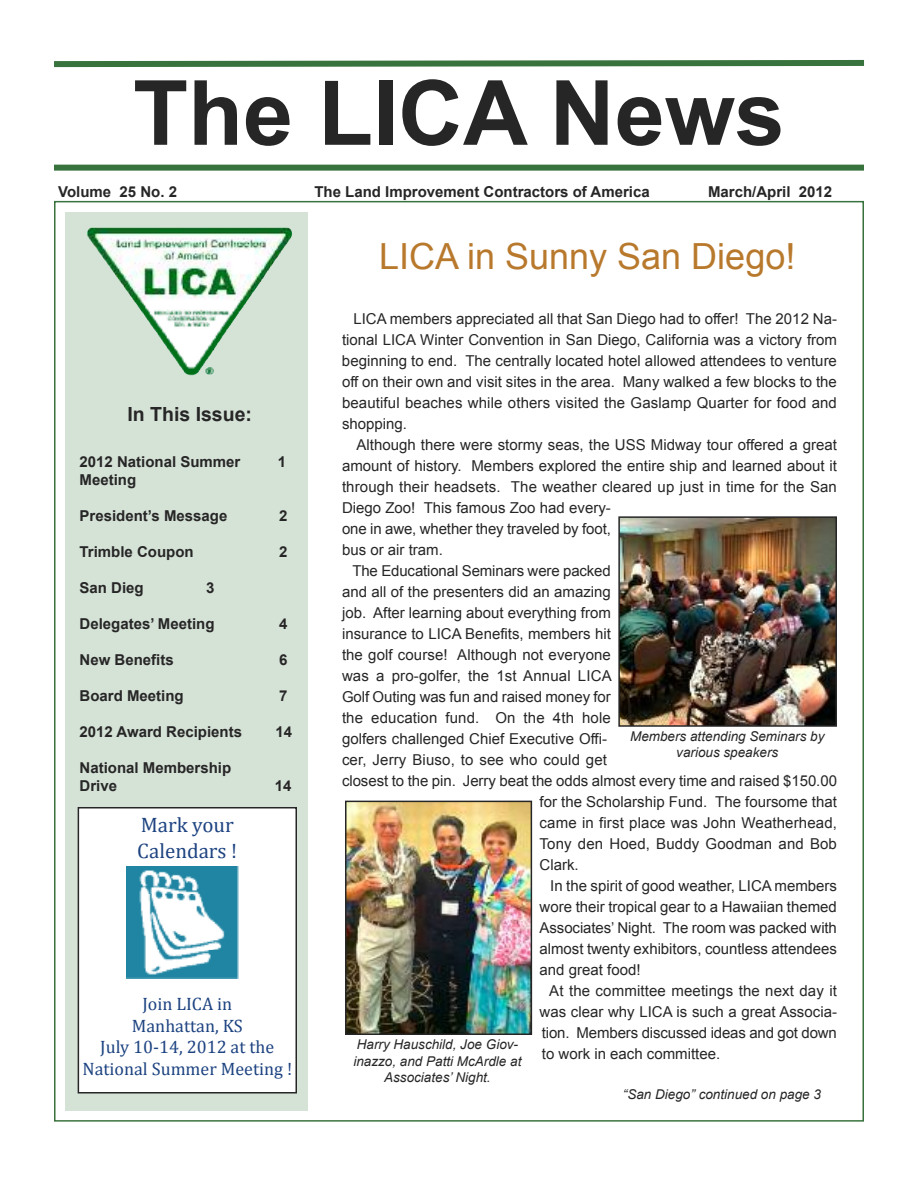
<style>
.page{position:relative;width:918px;height:1188px;background:#fff}
.page>*{position:absolute;margin:0;border:0;box-sizing:border-box;transform-origin:0 0}
.t1{font:700 90px "Arial";color:#272627}
.t2{font:36px "Arial";color:#b8792d}
.t3{font:21px/25.2px "Cambria";color:#1d4381}
.t4{font:700 19.5px "Arial";color:#272627}
.t5{font:18px/21.6px "Cambria";color:#1d4381;text-align:center}
.t6{font:15px/21px "Arial";color:#272627;text-align:justify}
.t7{font:700 15px/18px "Arial";color:#272627}
.t8{font:italic 13.5px/16.2px "Arial";color:#272627;text-align:center}
</style>
<div class="page">
<svg style="left:54px;top:60px;width:810px;height:8px"></svg>
<div style="left:54px;top:165px;width:810px;height:6px;background:#38733d"></div>
<div style="left:65px;top:213px;width:243px;height:898px;background:#d5e2d6"></div>
<img style="left:87px;top:227px;width:205px;height:75px">
<img style="left:135px;top:302px;width:112px;height:73px">
<img style="left:621px;top:519px;width:213px;height:205px">
<div style="left:618px;top:516px;width:219px;height:211px;border:2px solid #272627"></div>
<img style="left:348px;top:804px;width:181px;height:228px">
<div style="left:345px;top:801px;width:187px;height:234px;border:2px solid #272627"></div>
<div style="left:78px;top:808px;width:218px;height:285px;background:#fff"></div>
<div style="left:78px;top:807px;width:219px;height:287px;border:2px solid #272627"></div>
<img style="left:127px;top:867px;width:112px;height:112px">
<h1 class="t1" style="left:133px;top:63px;width:653px">The LICA News</h1>
<p class="t7" style="left:58px;top:182px;width:120px">Volume 25 No. 2</p>
<p class="t7" style="left:314px;top:182px;width:337px">The Land Improvement Contractors of America</p>
<p class="t7" style="left:708px;top:182px;width:126px">March/April 2012</p>
<h3 class="t4" style="left:127px;top:404px;width:126px">In This Issue:</h3>
<p class="t7" style="left:80px;top:452px;width:162px">2012 National Summer</p>
<p class="t7" style="left:278px;top:452px;width:10px">1</p>
<p class="t7" style="left:80px;top:470px;width:58px">Meeting</p>
<p class="t7" style="left:80px;top:506px;width:149px">President’s Message</p>
<p class="t7" style="left:279px;top:506px;width:10px">2</p>
<p class="t7" style="left:80px;top:542px;width:116px">Trimble Coupon</p>
<p class="t7" style="left:279px;top:542px;width:10px">2</p>
<p class="t7" style="left:80px;top:578px;width:66px">San Dieg</p>
<p class="t7" style="left:206px;top:578px;width:10px">3</p>
<p class="t7" style="left:80px;top:614px;width:137px">Delegates’ Meeting</p>
<p class="t7" style="left:279px;top:614px;width:10px">4</p>
<p class="t7" style="left:80px;top:650px;width:96px">New Benefits</p>
<p class="t7" style="left:279px;top:650px;width:10px">6</p>
<p class="t7" style="left:80px;top:686px;width:106px">Board Meeting</p>
<p class="t7" style="left:279px;top:686px;width:10px">7</p>
<p class="t7" style="left:80px;top:722px;width:164px">2012 Award Recipients</p>
<p class="t7" style="left:275px;top:722px;width:18px">14</p>
<p class="t7" style="left:80px;top:758px;width:153px">National Membership<br>Drive</p>
<p class="t7" style="left:275px;top:776px;width:18px">14</p>
<h3 class="t3" style="left:137px;top:812px;width:101px">Mark your<br>Calendars !</h3>
<p class="t5" style="left:82px;top:993px;width:211px">Join LICA in<br>Manhattan, KS<br>July 10-14, 2012 at the<br>National Summer Meeting !</p>
<h2 class="t2" style="left:379px;top:236px;width:418px">LICA in Sunny San Diego!</h2>
<p class="t6" style="left:342px;top:309px;width:497px;text-indent:11px">LICA members appreciated all that San Diego had to offer! The 2012 Na&shy;tional LICA Winter Convention in San Diego, California was a victory from beginning to end. The centrally located hotel allowed attendees to venture off on their own and visit sites in the area. Many walked a few blocks to the beautiful beaches while others visited the Gaslamp Quarter for food and shopping.</p>
<p class="t6" style="left:357px;top:435px;width:482px">Although there were stormy seas, the USS Midway tour offered a great</p>
<p class="t6" style="left:342px;top:456px;width:497px">amount of history. Members explored the entire ship and learned about it</p>
<p class="t6" style="left:342px;top:477px;width:497px">through their headsets. The weather cleared up just in time for the San</p>
<p class="t6" style="left:342px;top:498px;width:270px">Diego Zoo! This famous Zoo had every-</p>
<p class="t6" style="left:342px;top:519px;width:270px">one in awe, whether they traveled by foot,</p>
<p class="t6" style="left:342px;top:540px;width:102px">bus or air tram.</p>
<p class="t6" style="left:352px;top:561px;width:260px">The Educational Seminars were packed</p>
<p class="t6" style="left:342px;top:582px;width:270px">and all of the presenters did an amazing</p>
<p class="t6" style="left:342px;top:603px;width:270px">job. After learning about everything from</p>
<p class="t6" style="left:342px;top:624px;width:270px">insurance to LICA Benefits, members hit</p>
<p class="t6" style="left:342px;top:645px;width:270px">the golf course! Although not everyone</p>
<p class="t6" style="left:342px;top:666px;width:271px">was a pro-golfer, the 1st Annual LICA</p>
<p class="t6" style="left:342px;top:687px;width:270px">Golf Outing was fun and raised money for</p>
<p class="t6" style="left:342px;top:708px;width:270px">the education fund. On the 4th hole</p>
<p class="t6" style="left:342px;top:729px;width:267px">golfers challenged Chief Executive Offi-</p>
<p class="t6" style="left:342px;top:750px;width:267px">cer, Jerry Biuso, to see who could get</p>
<p class="t6" style="left:342px;top:771px;width:497px">closest to the pin. Jerry beat the odds almost every time and raised $150.00</p>
<p class="t6" style="left:540px;top:792px;width:299px">for the Scholarship Fund. The foursome that</p>
<p class="t6" style="left:540px;top:813px;width:299px">came in first place was John Weatherhead,</p>
<p class="t6" style="left:540px;top:834px;width:299px">Tony den Hoed, Buddy Goodman and Bob</p>
<p class="t6" style="left:540px;top:855px;width:41px">Clark.</p>
<p class="t6" style="left:550px;top:876px;width:288px">In the spirit of good weather, LICA members</p>
<p class="t6" style="left:540px;top:897px;width:299px">wore their tropical gear to a Hawaiian themed</p>
<p class="t6" style="left:540px;top:918px;width:299px">Associates’ Night. The room was packed with</p>
<p class="t6" style="left:540px;top:939px;width:299px">almost twenty exhibitors, countless attendees</p>
<p class="t6" style="left:540px;top:960px;width:102px">and great food!</p>
<p class="t6" style="left:549px;top:981px;width:289px">At the committee meetings the next day it</p>
<p class="t6" style="left:540px;top:1002px;width:299px">was clear why LICA is such a great Associa-</p>
<p class="t6" style="left:542px;top:1023px;width:297px">tion. Members discussed ideas and got down</p>
<p class="t6" style="left:542px;top:1044px;width:180px">to work in each committee.</p>
<p class="t8" style="left:630px;top:728px;width:196px">Members attending Seminars by various speakers</p>
<p class="t8" style="left:353px;top:1037px;width:170px">Harry Hauschild, Joe Giov&shy;inazzo, and Patti McArdle at<br>Associates’ Night.</p>
<p class="t8" style="left:623px;top:1086px;width:200px">“San Diego” continued on page 3</p>
</div>
